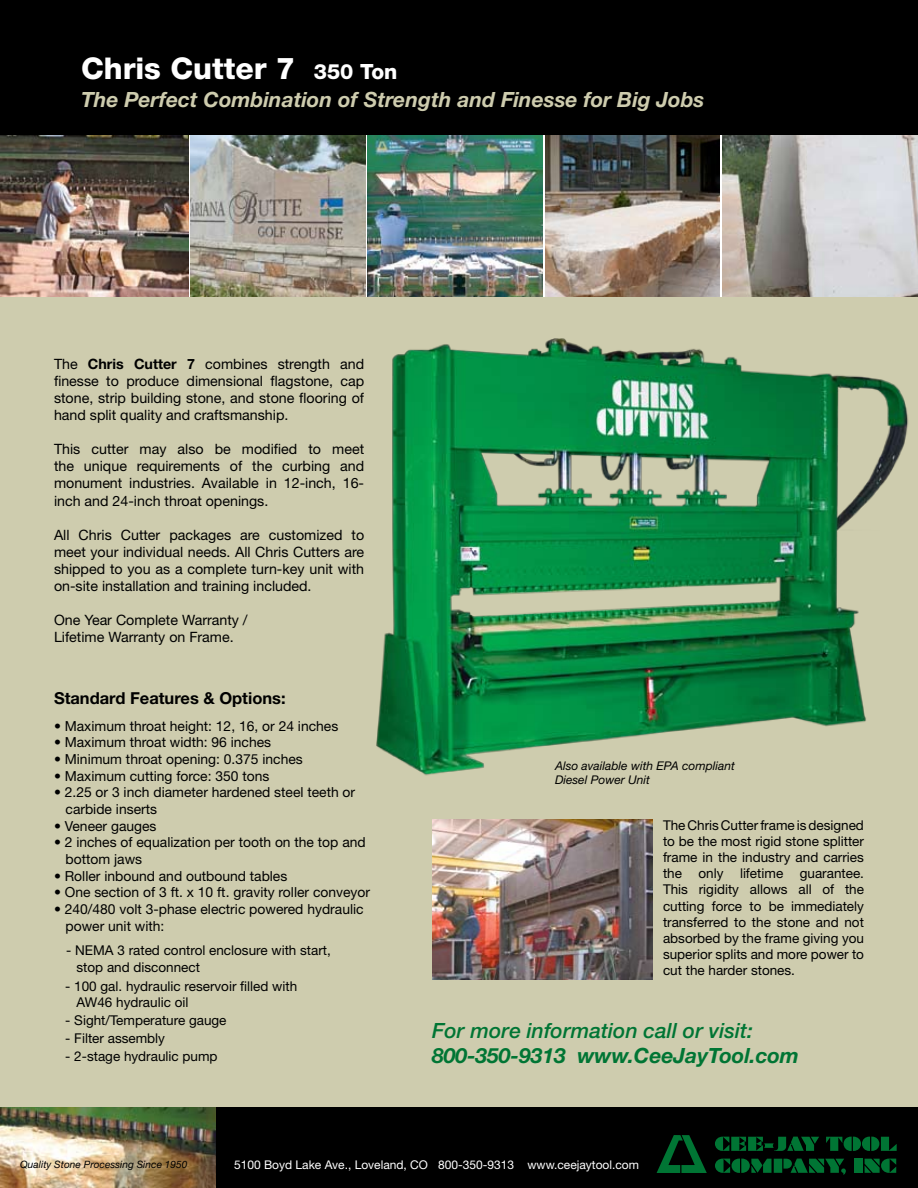
<style>
.page{position:relative;width:918px;height:1188px;background:#fff}
.page>*{position:absolute;margin:0;border:0;box-sizing:border-box;transform-origin:0 0}
.t1{font:800 30px "Helvetica Neue";color:#fff}
.t2{font:italic 700 21px "Helvetica Neue";color:#ceccae}
.t3{font:italic 500 21px "Helvetica Neue";color:#007534}
.t4{font:italic 700 21px "Helvetica Neue";color:#007534}
.t5{font:700 16.5px "Helvetica Neue";color:#000}
.t6{font:14.25px/17.1px "Helvetica Neue";color:#000;text-align:justify}
.t7{font:13.8px/16.6px "Helvetica Neue";color:#000}
.t8{font:13.5px/16.2px "Helvetica Neue";color:#000}
.t9{font:12px "Helvetica Neue";color:#fff}
.t10{font:italic 12px/14.4px "Helvetica Neue";color:#000}
.t11{font:italic 10.2px "Helvetica Neue";color:#000}
.s1{font-size:21px}
.s2{font-weight:700}
</style>
<div class="page">
<div style="left:0;top:297px;width:918px;height:823px;background:#ceccae"></div>
<img style="left:0;top:135px;width:188px;height:162px">
<img style="left:191px;top:135px;width:174px;height:162px">
<img style="left:368px;top:135px;width:175px;height:162px">
<img style="left:545px;top:135px;width:175px;height:162px">
<img style="left:722px;top:135px;width:196px;height:162px">
<div style="left:0;top:0;width:918px;height:135px;background:#000"></div>
<div style="left:0;top:1107px;width:918px;height:81px;background:#000"></div>
<img style="left:0;top:1107px;width:216px;height:81px">
<svg style="left:657px;top:1135px;width:50px;height:38px"></svg>
<svg style="left:715px;top:1137px;width:104px;height:14px"></svg>
<svg style="left:826px;top:1137px;width:71px;height:14px"></svg>
<svg style="left:715px;top:1159px;width:131px;height:16px"></svg>
<div style="left:854px;top:1159px;width:8px;height:14px;background:#007534"></div>
<svg style="left:865px;top:1159px;width:31px;height:14px"></svg>
<img style="left:376px;top:338px;width:533px;height:438px">
<img style="left:432px;top:819px;width:221px;height:161px">
<h1 class="t1" style="left:81px;top:50px;width:318px">Chris Cutter 7 <span class="s1">350 Ton</span></h1>
<h2 class="t2" style="left:81px;top:86px;width:625px">The Perfect Combination of Strength and Finesse for Big Jobs</h2>
<p class="t6" style="left:54px;top:355px;width:312px">The <span class="s2">Chris Cutter 7</span> combines strength and finesse to produce dimensional flagstone, cap stone, strip building stone, and stone flooring of hand split quality and craftsmanship.</p>
<p class="t6" style="left:54px;top:440px;width:312px">This cutter may also be modified to meet the unique requirements of the curbing and monument industries. Available in 12-inch, 16- inch and 24-inch throat openings.</p>
<p class="t6" style="left:54px;top:526px;width:312px">All Chris Cutter packages are customized to meet your individual needs. All Chris Cutters are shipped to you as a complete turn-key unit with on-site installation and training included.</p>
<p class="t6" style="left:54px;top:611px;width:195px">One Year Complete Warranty /<br>Lifetime Warranty on Frame.</p>
<p class="t5" style="left:54px;top:688px;width:233px">Standard Features &amp; Options:</p>
<p class="t7" style="left:54px;top:717px;width:286px">• Maximum throat height: 12, 16, or 24 inches</p>
<p class="t7" style="left:54px;top:734px;width:219px">• Maximum throat width: 96 inches</p>
<p class="t7" style="left:54px;top:751px;width:250px">• Minimum throat opening: 0.375 inches</p>
<p class="t7" style="left:54px;top:767px;width:217px">• Maximum cutting force: 350 tons</p>
<p class="t7" style="left:66px;top:784px;width:291px;text-indent:-12px">• 2.25 or 3 inch diameter hardened steel teeth or carbide inserts</p>
<p class="t7" style="left:54px;top:817px;width:104px">• Veneer gauges</p>
<p class="t7" style="left:66px;top:834px;width:302px;text-indent:-12px">• 2 inches of equalization per tooth on the top and bottom jaws</p>
<p class="t7" style="left:54px;top:867px;width:235px">• Roller inbound and outbound tables</p>
<p class="t7" style="left:54px;top:884px;width:318px">• One section of 3 ft. x 10 ft. gravity roller conveyor</p>
<p class="t7" style="left:66px;top:900px;width:300px;line-height:17.5px;text-indent:-12px">• 240/480 volt 3-phase electric powered hydraulic power unit with:</p>
<p class="t8" style="left:77px;top:942px;width:256px;text-indent:-10px">- NEMA 3 rated control enclosure with start, stop and disconnect</p>
<p class="t8" style="left:77px;top:978px;width:222px;text-indent:-11px">- 100 gal. hydraulic reservoir filled with<br>AW46 hydraulic oil</p>
<p class="t8" style="left:65px;top:1012px;width:163px">- Sight/Temperature gauge</p>
<p class="t8" style="left:65px;top:1030px;width:101px">- Filter assembly</p>
<p class="t8" style="left:65px;top:1048px;width:154px">- 2-stage hydraulic pump</p>
<p class="t10" style="left:555px;top:758px;width:181px">Also available with EPA compliant<br>Diesel Power Unit</p>
<p class="t8" style="left:663px;top:817px;width:203px;text-align:justify">The Chris Cutter frame is designed to be the most rigid stone splitter frame in the industry and carries the only lifetime guarantee.<br>This rigidity allows all of the cutting force to be immediately transferred to the stone and not absorbed by the frame giving you superior splits and more power to cut the harder stones.</p>
<h2 class="t3" style="left:432px;top:1018px;width:322px">For more information call or visit:</h2>
<h2 class="t4" style="left:432px;top:1043px;width:368px">800-350-9313 www.CeeJayTool.com</h2>
<p class="t11" style="left:20px;top:1158px;width:169px">Quality Stone Processing Since 1950</p>
<p class="t9" style="left:234px;top:1157px;width:407px">5100 Boyd Lake Ave., Loveland, CO 800-350-9313 www.ceejaytool.com</p>
</div>
